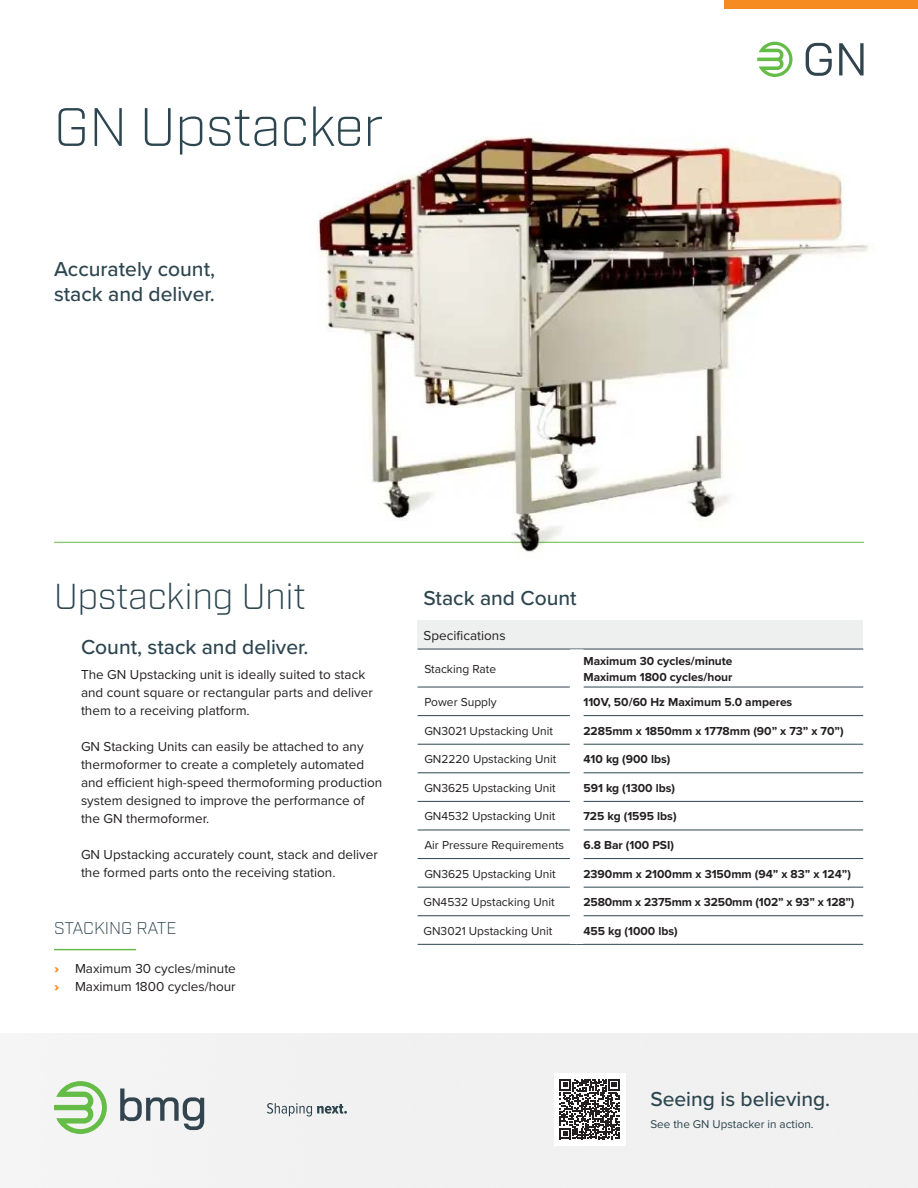
<style>
.page{position:relative;width:918px;height:1188px;background:#fff}
.page>*{position:absolute;margin:0;border:0;box-sizing:border-box;transform-origin:0 0}
.Headline{font:300 54px "Industry";color:#2c454f}
.t1{font:300 36px "Industry";color:#2c454f}
.Subhead_1{font:500 21px/25.2px "Proxima Nova";color:#2c454f}
.Features_Options{font:300 17.1px "Industry";color:#2c454f}
.Body_Copy{font:13.5px/18px "Proxima Nova";color:#231f20}
.Body_Copy-2{font:700 12px/16.5px "Proxima Nova";color:#231f20}
.Body_Copy-3{font:12px "Proxima Nova";color:#231f20}
.Callouts{font:11.7px "Proxima Nova";color:#2c454f}
.s1{font-weight:900;color:#f68c21}
</style>
<div class="page">
<hr style="left:54px;top:949px;width:82px;height:1px;background:#65bc46">
<div style="left:724px;top:0;width:194px;height:9px;background:#f68c21"></div>
<svg style="left:267px;top:1103px;width:80px;height:14px"></svg>
<svg style="left:120px;top:1089px;width:84px;height:41px"></svg>
<svg style="left:54px;top:1081px;width:53px;height:53px"></svg>
<svg style="left:806px;top:43px;width:26px;height:33px"></svg>
<svg style="left:839px;top:43px;width:25px;height:32px"></svg>
<svg style="left:757px;top:42px;width:36px;height:35px"></svg>
<hr style="left:54px;top:542px;width:810px;height:1px;background:#65bc46">
<div style="left:418px;top:620px;width:445px;height:29px;background:#eeefef"></div>
<hr style="left:418px;top:649px;width:159px;height:1px;background:#2c454f">
<hr style="left:577px;top:649px;width:286px;height:1px;background:#2c454f">
<hr style="left:418px;top:687px;width:152px;height:1px;background:#2c454f">
<hr style="left:583px;top:687px;width:280px;height:1px;background:#2c454f">
<hr style="left:418px;top:715px;width:152px;height:1px;background:#2c454f">
<hr style="left:583px;top:715px;width:280px;height:1px;background:#2c454f">
<hr style="left:418px;top:744px;width:152px;height:1px;background:#2c454f">
<hr style="left:583px;top:744px;width:280px;height:1px;background:#2c454f">
<hr style="left:418px;top:772px;width:152px;height:1px;background:#2c454f">
<hr style="left:583px;top:772px;width:280px;height:1px;background:#2c454f">
<hr style="left:418px;top:801px;width:152px;height:1px;background:#2c454f">
<hr style="left:583px;top:801px;width:280px;height:1px;background:#2c454f">
<hr style="left:418px;top:830px;width:152px;height:1px;background:#2c454f">
<hr style="left:583px;top:830px;width:280px;height:1px;background:#2c454f">
<hr style="left:418px;top:858px;width:152px;height:1px;background:#2c454f">
<hr style="left:583px;top:858px;width:280px;height:1px;background:#2c454f">
<hr style="left:418px;top:887px;width:152px;height:1px;background:#2c454f">
<hr style="left:583px;top:887px;width:280px;height:1px;background:#2c454f">
<hr style="left:418px;top:915px;width:152px;height:1px;background:#2c454f">
<hr style="left:583px;top:915px;width:280px;height:1px;background:#2c454f">
<hr style="left:418px;top:944px;width:159px;height:1px;background:#2c454f">
<hr style="left:577px;top:944px;width:286px;height:1px;background:#2c454f">
<div style="left:570px;top:649px;width:13px;height:38px;background:#fff"></div>
<img style="left:291px;top:137px;width:577px;height:415px">
<svg style="left:560px;top:1079px;width:60px;height:60px"></svg>
<p class="Headline" style="left:54px;top:95px;width:331px">GN Upstacker</p>
<p class="Subhead_1" style="left:54px;top:255px;width:163px">Accurately count, stack and deliver.</p>
<p class="t1" style="left:54px;top:575px;width:253px">Upstacking Unit</p>
<p class="Subhead_1" style="left:81px;top:633px;width:229px">Count, stack and deliver.</p>
<p class="Body_Copy" style="left:81px;top:665px;width:293px">The GN Upstacking unit is ideally suited to stack and count square or rectangular parts and deliver them to a receiving platform.</p>
<p class="Body_Copy" style="left:81px;top:737px;width:303px">GN Stacking Units can easily be attached to any thermoformer to create a completely automated and efficient high-speed thermoforming production system designed to improve the performance of the GN thermoformer.</p>
<p class="Body_Copy" style="left:81px;top:845px;width:298px">GN Upstacking accurately count, stack and deliver the formed parts onto the receiving station.</p>
<p class="Features_Options" style="left:54px;top:918px;width:124px">STACKING RATE</p>
<p class="Body_Copy" style="left:54px;top:959px;width:183px"><span class="s1">›</span> Maximum 30 cycles/minute</p>
<p class="Body_Copy" style="left:54px;top:977px;width:183px"><span class="s1">›</span> Maximum 1800 cycles/hour</p>
<p class="Subhead_1" style="left:424px;top:585px;width:155px">Stack and Count</p>
<p class="Body_Copy" style="left:424px;top:626px;width:84px">Specifications</p>
<p class="Body_Copy-3" style="left:424px;top:660px;width:73px">Stacking Rate</p>
<p class="Body_Copy-2" style="left:583px;top:652px;width:151px">Maximum 30 cycles/minute<br>Maximum 1800 cycles/hour</p>
<p class="Body_Copy-3" style="left:424px;top:693px;width:74px">Power Supply</p>
<p class="Body_Copy-2" style="left:583px;top:694px;width:210px">110V, 50/60 Hz Maximum 5.0 amperes</p>
<p class="Body_Copy-3" style="left:424px;top:722px;width:130px">GN3021 Upstacking Unit</p>
<p class="Body_Copy-2" style="left:583px;top:722px;width:262px">2285mm x 1850mm x 1778mm (90” x 73” x 70”)</p>
<p class="Body_Copy-3" style="left:424px;top:750px;width:134px">GN2220 Upstacking Unit</p>
<p class="Body_Copy-2" style="left:583px;top:751px;width:89px">410 kg (900 lbs)</p>
<p class="Body_Copy-3" style="left:424px;top:779px;width:133px">GN3625 Upstacking Unit</p>
<p class="Body_Copy-2" style="left:583px;top:779px;width:93px">591 kg (1300 lbs)</p>
<p class="Body_Copy-3" style="left:424px;top:807px;width:133px">GN4532 Upstacking Unit</p>
<p class="Body_Copy-2" style="left:583px;top:808px;width:95px">725 kg (1595 lbs)</p>
<p class="Body_Copy-3" style="left:424px;top:836px;width:141px">Air Pressure Requirements</p>
<p class="Body_Copy-2" style="left:583px;top:836px;width:92px">6.8 Bar (100 PSI)</p>
<p class="Body_Copy-3" style="left:424px;top:865px;width:133px">GN3625 Upstacking Unit</p>
<p class="Body_Copy-2" style="left:583px;top:865px;width:269px">2390mm x 2100mm x 3150mm (94” x 83” x 124”)</p>
<p class="Body_Copy-3" style="left:424px;top:893px;width:133px">GN4532 Upstacking Unit</p>
<p class="Body_Copy-2" style="left:583px;top:894px;width:273px">2580mm x 2375mm x 3250mm (102” x 93” x 128”)</p>
<p class="Body_Copy-3" style="left:424px;top:922px;width:130px">GN3021 Upstacking Unit</p>
<p class="Body_Copy-2" style="left:583px;top:922px;width:96px">455 kg (1000 lbs)</p>
<p class="Subhead_1" style="left:650px;top:1086px;width:181px">Seeing is believing.</p>
<p class="Callouts" style="left:650px;top:1116px;width:165px">See the GN Upstacker in action.</p>
</div>
